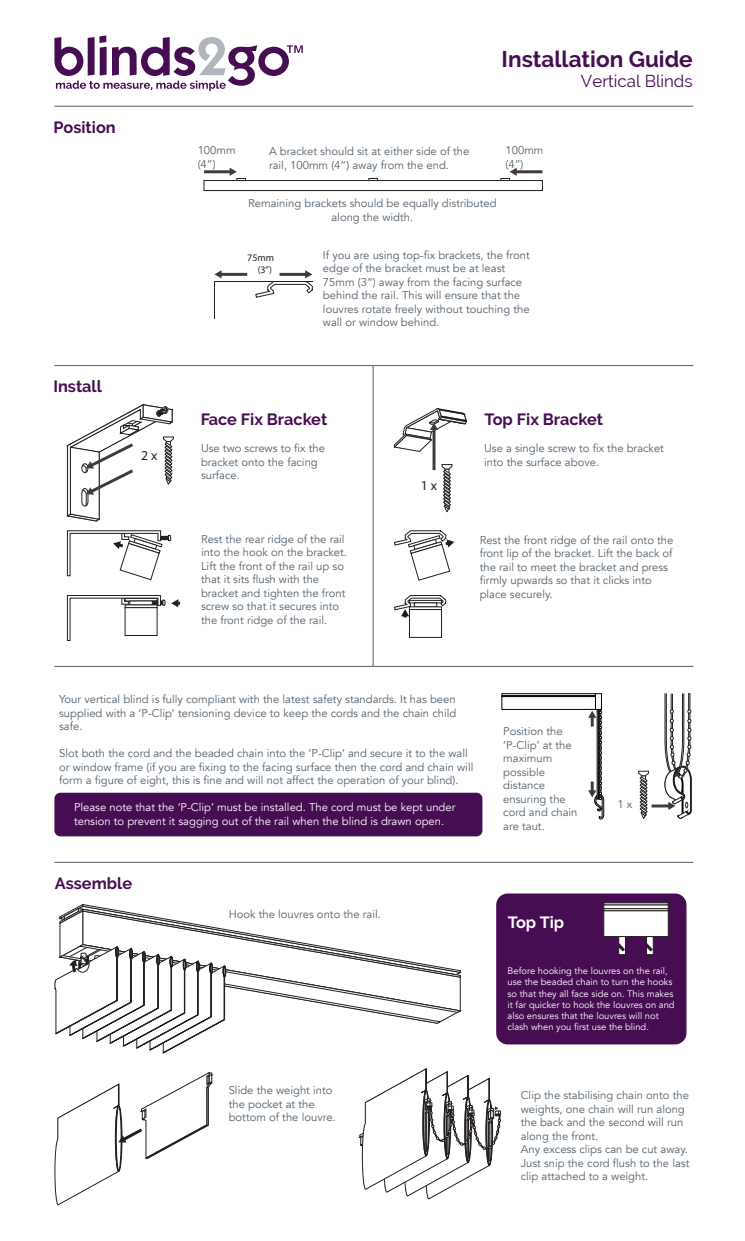
<style>
.page{position:relative;width:745px;height:1241px;background:#fff}
.page>*{position:absolute;margin:0;border:0;box-sizing:border-box;transform-origin:0 0}
.t1{font:700 22.5px "Raleway";color:#470d53}
.t2{font:16.88px "Raleway";color:#470d53}
.t3{font:700 16.25px "Raleway";color:#470d53}
.t4{font:700 16.25px "Raleway";color:#fff}
.t5{font:13.62px "Myriad Pro";color:#231f20}
.t6{font:11.25px/13.5px "Avenir";color:#54616c}
.t7{font:11.25px/13.5px "Avenir";color:#fff}
.t8{font:10px/12px "Myriad Pro";color:#231f20;text-align:right}
.t9{font:9.38px/11.2px "Avenir";color:#fff}
</style>
<div class="page">
<div style="left:54px;top:792px;width:428px;height:44px;background:#470d53;border-radius:6px"></div>
<svg style="left:638px;top:693px;width:53px;height:125px"></svg>
<svg style="left:501px;top:693px;width:94px;height:16px"></svg>
<div style="left:501px;top:695px;width:94px;height:1px;background:#fff;border:1px solid #000"></div>
<svg style="left:595px;top:693px;width:6px;height:16px"></svg>
<div style="left:596px;top:709px;width:2px;height:90px;background:#fff;border:1px solid #000"></div>
<div style="left:599px;top:709px;width:1px;height:90px;background:#fff;border:1px solid #000"></div>
<svg style="left:588px;top:710px;width:15px;height:109px"></svg>
<hr style="left:54px;top:365px;width:638px;height:1px;background:#54616c">
<hr style="left:54px;top:666px;width:638px;height:1px;background:#54616c">
<hr style="left:54px;top:861px;width:638px;height:1px;background:#54616c">
<div style="left:204px;top:180px;width:338px;height:11px;background:#fff;border:1px solid #231f20"></div>
<svg style="left:204px;top:168px;width:41px;height:13px"></svg>
<svg style="left:500px;top:168px;width:42px;height:13px"></svg>
<svg style="left:255px;top:270px;width:57px;height:27px"></svg>
<svg style="left:214px;top:270px;width:33px;height:8px"></svg>
<hr style="left:214px;top:281px;width:99px;height:1px;background:#231f20">
<hr style="left:214px;top:281px;width:1px;height:37px;background:#231f20">
<svg style="left:66px;top:404px;width:108px;height:117px"></svg>
<svg style="left:67px;top:595px;width:98px;height:45px"></svg>
<svg style="left:67px;top:530px;width:104px;height:50px"></svg>
<svg style="left:171px;top:599px;width:9px;height:8px"></svg>
<svg style="left:393px;top:408px;width:74px;height:104px"></svg>
<svg style="left:394px;top:530px;width:60px;height:50px"></svg>
<svg style="left:394px;top:595px;width:52px;height:22px"></svg>
<div style="left:496px;top:893px;width:190px;height:151px;background:#470d53;border-radius:11px"></div>
<div style="left:603px;top:910px;width:65px;height:26px;background:#fff;border:1px solid #231f20"></div>
<div style="left:603px;top:908px;width:65px;height:2px;background:#fff;border:1px solid #231f20"></div>
<div style="left:603px;top:902px;width:65px;height:3px;background:#fff;border:1px solid #231f20"></div>
<svg style="left:603px;top:904px;width:65px;height:4px"></svg>
<svg style="left:618px;top:936px;width:7px;height:18px"></svg>
<svg style="left:645px;top:936px;width:8px;height:18px"></svg>
<svg style="left:54px;top:903px;width:446px;height:301px"></svg>
<hr style="left:372px;top:365px;width:1px;height:301px;background:#54616c">
<hr style="left:54px;top:106px;width:638px;height:1px;background:#54616c">
<svg style="left:54px;top:35px;width:248px;height:56px"></svg>
<h3 class="t3" style="left:53px;top:118px;width:64px">Position</h3>
<h3 class="t3" style="left:53px;top:377px;width:50px">Install</h3>
<h1 class="t1" style="left:501px;top:46px;width:192px">Installation Guide</h1>
<h2 class="t2" style="left:580px;top:72px;width:113px">Vertical Blinds</h2>
<p class="t6" style="left:197px;top:144px;width:39px">100mm (4”)</p>
<p class="t6" style="left:505px;top:144px;width:39px">100mm (4”)</p>
<p class="t6" style="left:248px;top:197px;width:250px;text-align:center">Remaining brackets should be equally distributed along the width.</p>
<p class="t6" style="left:269px;top:145px;width:202px">A bracket should sit at either side of the rail, 100mm (4”) away from the end.</p>
<p class="t8" style="left:247px;top:251px;width:28px">75mm (3”)</p>
<p class="t6" style="left:323px;top:248px;width:208px">If you are using top-fix brackets, the front edge of the bracket must be at least 75mm (3”) away from the facing surface behind the rail. This will ensure that the louvres rotate freely without touching the wall or window behind.</p>
<h3 class="t3" style="left:201px;top:409px;width:128px">Face Fix Bracket</h3>
<h3 class="t3" style="left:484px;top:410px;width:120px">Top Fix Bracket</h3>
<p class="t5" style="left:141px;top:447px;width:18px">2 x</p>
<p class="t6" style="left:201px;top:441px;width:125px">Use two screws to fix the bracket onto the facing surface.</p>
<p class="t5" style="left:420px;top:476px;width:18px">1 x</p>
<p class="t6" style="left:484px;top:441px;width:181px">Use a single screw to fix the bracket into the surface above.</p>
<p class="t6" style="left:201px;top:532px;width:147px">Rest the rear ridge of the rail into the hook on the bracket.<br>Lift the front of the rail up so that it sits flush with the bracket and tighten the front screw so that it secures into the front ridge of the rail.</p>
<p class="t6" style="left:479px;top:533px;width:195px">Rest the front ridge of the rail onto the front lip of the bracket. Lift the back of the rail to meet the bracket and press firmly upwards so that it clicks into place securely.</p>
<p class="t6" style="left:59px;top:692px;width:398px;text-align:justify">Your vertical blind is fully compliant with the latest safety standards. It has been supplied with a ‘P-Clip’ tensioning device to keep the cords and the chain child safe.</p>
<p class="t6" style="left:59px;top:746px;width:415px">Slot both the cord and the beaded chain into the ‘P-Clip’ and secure it to the wall or window frame (if you are fixing to the facing surface then the cord and chain will form a figure of eight, this is fine and will not affect the operation of your blind).</p>
<p class="t7" style="left:74px;top:800px;width:383px">Please note that the ‘P-Clip’ must be installed. The cord must be kept under tension to prevent it sagging out of the rail when the blind is drawn open.</p>
<h3 class="t3" style="left:55px;top:873px;width:79px">Assemble</h3>
<p class="t6" style="left:228px;top:907px;width:154px">Hook the louvres onto the rail.</p>
<p class="t6" style="left:228px;top:1083px;width:108px">Slide the weight into the pocket at the bottom of the louvre.</p>
<p class="t6" style="left:503px;top:724px;width:76px">Position the ‘P-Clip’ at the maximum possible distance ensuring the cord and chain are taut.</p>
<h3 class="t4" style="left:507px;top:912px;width:58px">Top Tip</h3>
<p class="t6" style="left:617px;top:797px;width:16px">1 x</p>
<p class="t9" style="left:507px;top:965px;width:168px">Before hooking the louvres on the rail, use the beaded chain to turn the hooks so that they all face side on. This makes it far quicker to hook the louvres on and also ensures that the louvres will not clash when you first use the blind.</p>
<p class="t6" style="left:520px;top:1088px;width:170px">Clip the stabilising chain onto the weights, one chain will run along the back and the second will run along the front.<br>Any excess clips can be cut away.<br>Just snip the cord flush to the last clip attached to a weight.</p>
</div>
